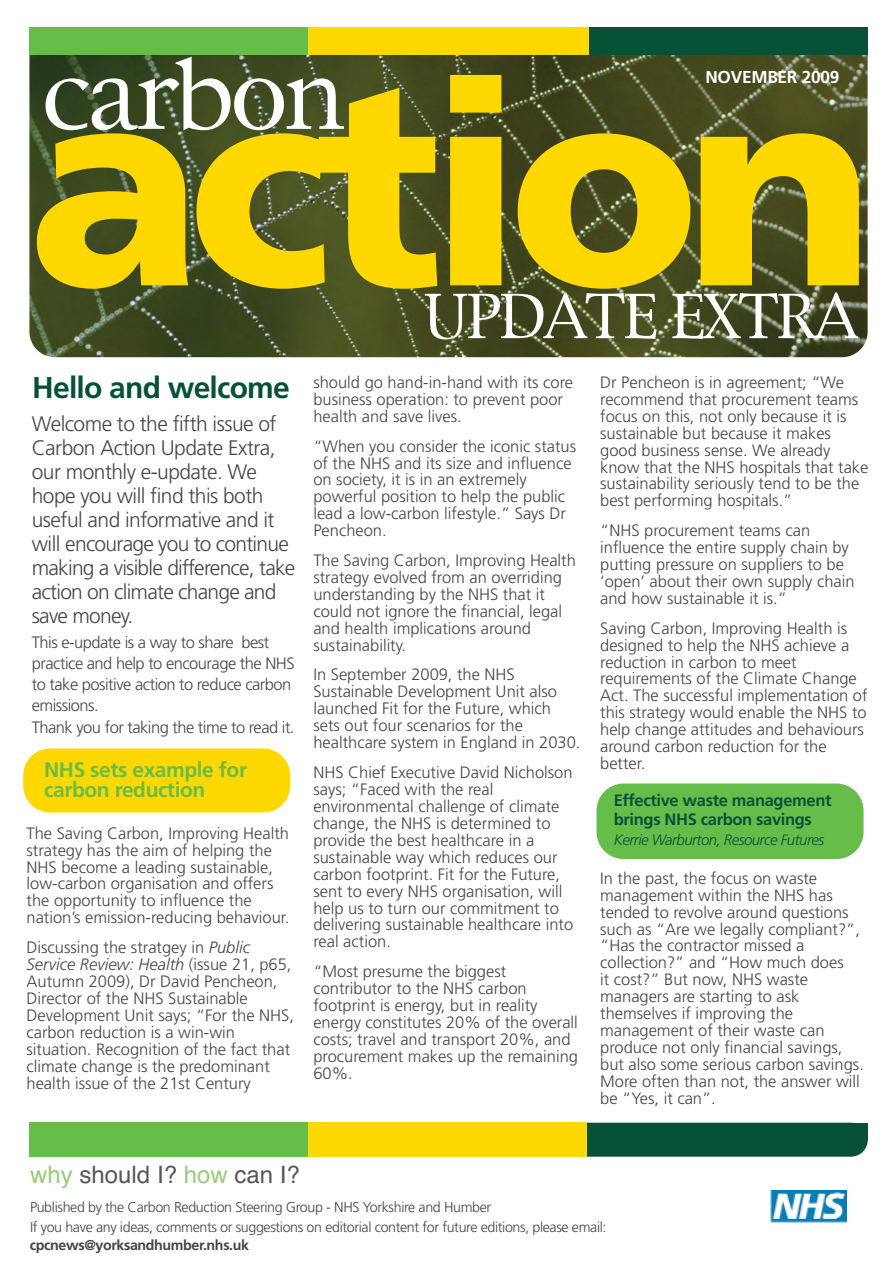
<style>
.page{position:relative;width:893px;height:1263px;background:#fff}
.page>*{position:absolute;margin:0;border:0;box-sizing:border-box;transform-origin:0 0}
.t1{font:900 285px "Frutiger";letter-spacing:-.05em;color:#ffd801}
.t2{font:90px "New York";letter-spacing:-.05em;color:#fff}
.t3{font:58.5px "New York";letter-spacing:-.05em;color:#fff}
.t4{font:700 30px "Frutiger";letter-spacing:-.025em;color:#075137}
.t5{font:24px "Helvetica";color:#585657}
.t6{font:300 21px/24px "Frutiger";letter-spacing:-.025em;color:#464445}
.t7{font:700 21px/19.5px "Frutiger";letter-spacing:-.02em;color:#67bd4a}
.t8{font:700 17.25px "Frutiger";letter-spacing:-.015em;color:#fff}
.t9{font:300 16.5px/17px "Frutiger";color:#464445}
.t10{font:300 16.5px/21.1px "Frutiger";letter-spacing:-.03em;color:#464445}
.t11{font:700 16.5px/19.5px "Frutiger";letter-spacing:-.02em;color:#085239}
.t12{font:italic 300 15px "Frutiger";letter-spacing:-.035em;color:#085239}
.t13{font:300 14.25px/20px "Frutiger";letter-spacing:-.025em;color:#464445}
.t14{font:700 14.25px "Frutiger";letter-spacing:-.025em;color:#464445}
.s1{font-style:italic}
.s2{color:#96cd7c}
</style>
<div class="page">
<img style="left:29px;top:54px;width:839px;height:303px">
<img style="left:770px;top:1191px;width:76px;height:32px">
<div style="left:29px;top:27px;width:280px;height:27px;background:#67bd4a"></div>
<div style="left:309px;top:27px;width:280px;height:27px;background:#ffd801"></div>
<div style="left:589px;top:27px;width:279px;height:27px;background:#075137"></div>
<div style="left:29px;top:1123px;width:280px;height:34px;background:#67bd4a"></div>
<div style="left:539px;top:1123px;width:329px;height:34px;background:#075137;border-radius:17px"></div>
<div style="left:308px;top:1123px;width:278px;height:34px;background:#ffd801"></div>
<div style="left:23px;top:748px;width:267px;height:64px;background:#ffd801;border-radius:27px"></div>
<div style="left:596px;top:783px;width:267px;height:76px;background:#67bd4a;border-radius:27px"></div>
<h2 class="t2" style="left:42px;top:45px;width:306px">carbon</h2>
<p class="t8" style="left:705px;top:70px;width:135px">NOVEMBER 2009</p>
<h1 class="t1" style="left:28px;top:72px;width:848px">action</h1>
<h3 class="t4" style="left:32px;top:376px;width:259px">Hello and welcome</h3>
<p class="t6" style="left:32px;top:413px;width:265px">Welcome to the fifth issue of<br>Carbon Action Update Extra, our monthly e-update. We hope you will find this both useful and informative and it will encourage you to continue making a visible difference, take action on climate change and save money.</p>
<p class="t10" style="left:32px;top:633px;width:264px">This e-update is a way to share best practice and help to encourage the NHS to take positive action to reduce carbon emissions.<br>Thank you for taking the time to read it.</p>
<p class="t7" style="left:44px;top:762px;width:204px">NHS sets example for carbon reduction</p>
<p class="t9" style="left:27px;top:826px;width:264px">The Saving Carbon, Improving Health strategy has the aim of helping the NHS become a leading sustainable, low-carbon organisation and offers the opportunity to influence the nation’s emission-reducing behaviour.</p>
<p class="t9" style="left:27px;top:940px;width:269px">Discussing the stratgey in <span class="s1">Public Service Review: Health</span> (issue 21, p65, Autumn 2009), Dr David Pencheon, Director of the NHS Sustainable Development Unit says; “For the NHS, carbon reduction is a win-win situation. Recognition of the fact that climate change is the predominant health issue of the 21st Century</p>
<h3 class="t3" style="left:423px;top:284px;width:436px">UPDATE EXTRA</h3>
<p class="t9" style="left:313px;top:375px;width:261px">should go hand-in-hand with its core business operation: to prevent poor health and save lives.</p>
<p class="t9" style="left:313px;top:439px;width:264px">“When you consider the iconic status of the NHS and its size and influence on society, it is in an extremely powerful position to help the public lead a low-carbon lifestyle.” Says Dr<br>Pencheon.</p>
<p class="t9" style="left:313px;top:553px;width:264px">The Saving Carbon, Improving Health strategy evolved from an overriding understanding by the NHS that it could not ignore the financial, legal and health implications around sustainability.</p>
<p class="t9" style="left:313px;top:667px;width:269px">In September 2009, the NHS<br>Sustainable Development Unit also launched Fit for the Future, which sets out four scenarios for the healthcare system in England in 2030.</p>
<p class="t9" style="left:313px;top:765px;width:261px">NHS Chief Executive David Nicholson says; “Faced with the real environmental challenge of climate change, the NHS is determined to provide the best healthcare in a sustainable way which reduces our carbon footprint. Fit for the Future, sent to every NHS organisation, will help us to turn our commitment to delivering sustainable healthcare into real action.</p>
<p class="t9" style="left:313px;top:964px;width:266px">“Most presume the biggest contributor to the NHS carbon footprint is energy, but in reality energy constitutes 20% of the overall costs; travel and transport 20%, and procurement makes up the remaining<br>60%.</p>
<p class="t9" style="left:600px;top:375px;width:270px">Dr Pencheon is in agreement; “We recommend that procurement teams focus on this, not only because it is sustainable but because it makes good business sense. We already know that the NHS hospitals that take sustainability seriously tend to be the best performing hospitals.”</p>
<p class="t9" style="left:600px;top:523px;width:256px">“NHS procurement teams can influence the entire supply chain by putting pressure on suppliers to be ‘open’ about their own supply chain and how sustainable it is.”</p>
<p class="t9" style="left:600px;top:621px;width:269px">Saving Carbon, Improving Health is designed to help the NHS achieve a reduction in carbon to meet requirements of the Climate Change<br>Act. The successful implementation of this strategy would enable the NHS to help change attitudes and behaviours around carbon reduction for the better.</p>
<p class="t11" style="left:614px;top:791px;width:219px">Effective waste management brings NHS carbon savings</p>
<p class="t12" style="left:614px;top:833px;width:212px">Kerrie Warburton, Resource Futures</p>
<p class="t9" style="left:600px;top:871px;width:265px">In the past, the focus on waste management within the NHS has tended to revolve around questions such as “Are we legally compliant?”, “Has the contractor missed a collection?” and “How much does<br>it cost?” But now, NHS waste managers are starting to ask themselves if improving the management of their waste can produce not only financial savings, but also some serious carbon savings.<br>More often than not, the answer will be “Yes, it can”.</p>
<h3 class="t5" style="left:30px;top:1160px;width:271px"><span class="s2">why</span> should I? <span class="s2">how</span> can I?</h3>
<p class="t13" style="left:30px;top:1198px;width:578px">Published by the Carbon Reduction Steering Group - NHS Yorkshire and Humber<br>If you have any ideas, comments or suggestions on editorial content for future editions, please email:</p>
<p class="t14" style="left:30px;top:1239px;width:221px">cpcnews@yorksandhumber.nhs.uk</p>
</div>
